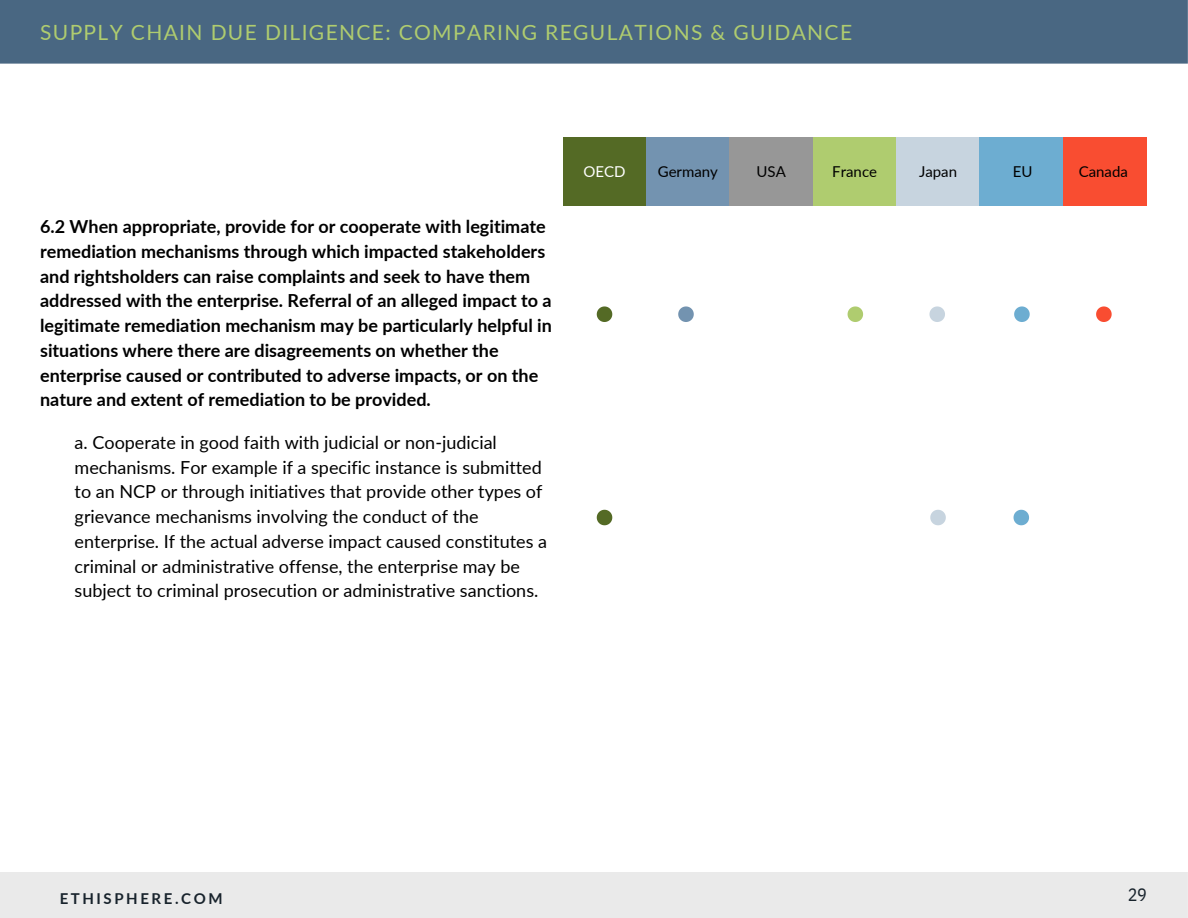
<style>
.page{position:relative;width:1188px;height:918px;background:#fff}
.page>*{position:absolute;margin:0;border:0;box-sizing:border-box;transform-origin:0 0}
.t1{font:21px "Lato";letter-spacing:.065em;color:#afcc6f}
.t2{font:700 18px/24.8px "Lato";color:#000}
.t3{font:18px/24.8px "Lato";color:#000}
.t4{font:18px "IBM Plex Sans Cond";color:#18232c}
.t5{font:15px "Lato";color:#000}
.t6{font:700 15px "Lato";letter-spacing:.17em;color:#18232c}
.t7{font:15px "Lato";color:#fff}
</style>
<div class="page">
<div style="left:0;top:872px;width:1188px;height:46px;background:#eaeaea"></div>
<div style="left:0;top:0;width:1188px;height:64px;background:#496782"></div>
<svg style="left:597px;top:306px;width:15px;height:16px"></svg>
<svg style="left:597px;top:510px;width:15px;height:15px"></svg>
<svg style="left:678px;top:306px;width:16px;height:16px"></svg>
<svg style="left:848px;top:306px;width:15px;height:16px"></svg>
<svg style="left:929px;top:306px;width:16px;height:16px"></svg>
<svg style="left:930px;top:510px;width:16px;height:15px"></svg>
<svg style="left:1014px;top:306px;width:16px;height:16px"></svg>
<svg style="left:1096px;top:306px;width:16px;height:16px"></svg>
<div style="left:563px;top:137px;width:83px;height:69px;background:#546a25"></div>
<div style="left:646px;top:137px;width:84px;height:69px;background:#7393b0"></div>
<div style="left:730px;top:137px;width:83px;height:69px;background:#979797"></div>
<div style="left:813px;top:137px;width:83px;height:69px;background:#afcc6f"></div>
<div style="left:896px;top:137px;width:84px;height:69px;background:#c7d4df"></div>
<div style="left:980px;top:137px;width:83px;height:69px;background:#6dadd1"></div>
<div style="left:1063px;top:137px;width:83px;height:69px;background:#f94d31"></div>
<svg style="left:1014px;top:510px;width:15px;height:15px"></svg>
<h1 class="t1" style="left:40px;top:20px;width:814px">SUPPLY CHAIN DUE DILIGENCE: COMPARING REGULATIONS &amp; GUIDANCE</h1>
<h3 class="t2" style="left:40px;top:214px;width:513px">6.2 When appropriate, provide for or cooperate with legitimate remediation mechanisms through which impacted stakeholders and rightsholders can raise complaints and seek to have them addressed with the enterprise. Referral of an alleged impact to a legitimate remediation mechanism may be particularly helpful in situations where there are disagreements on whether the enterprise caused or contributed to adverse impacts, or on the nature and extent of remediation to be provided.</h3>
<h5 class="t3" style="left:75px;top:430px;width:474px">a. Cooperate in good faith with judicial or non-judicial mechanisms. For example if a specific instance is submitted to an NCP or through initiatives that provide other types of grievance mechanisms involving the conduct of the enterprise. If the actual adverse impact caused constitutes a criminal or administrative offense, the enterprise may be subject to criminal prosecution or administrative sanctions.</h5>
<p class="t7" style="left:583px;top:162px;width:44px">OECD</p>
<h5 class="t5" style="left:658px;top:162px;width:62px">Germany</h5>
<p class="t5" style="left:757px;top:162px;width:31px">USA</p>
<p class="t5" style="left:832px;top:162px;width:46px">France</p>
<h5 class="t5" style="left:919px;top:162px;width:40px">Japan</h5>
<p class="t5" style="left:1013px;top:162px;width:21px">EU</p>
<p class="t5" style="left:1079px;top:162px;width:51px">Canada</p>
<h2 class="t6" style="left:60px;top:889px;width:164px">ETHISPHERE.COM</h2>
<p class="t4" style="left:1128px;top:882px;width:21px">29</p>
</div>
